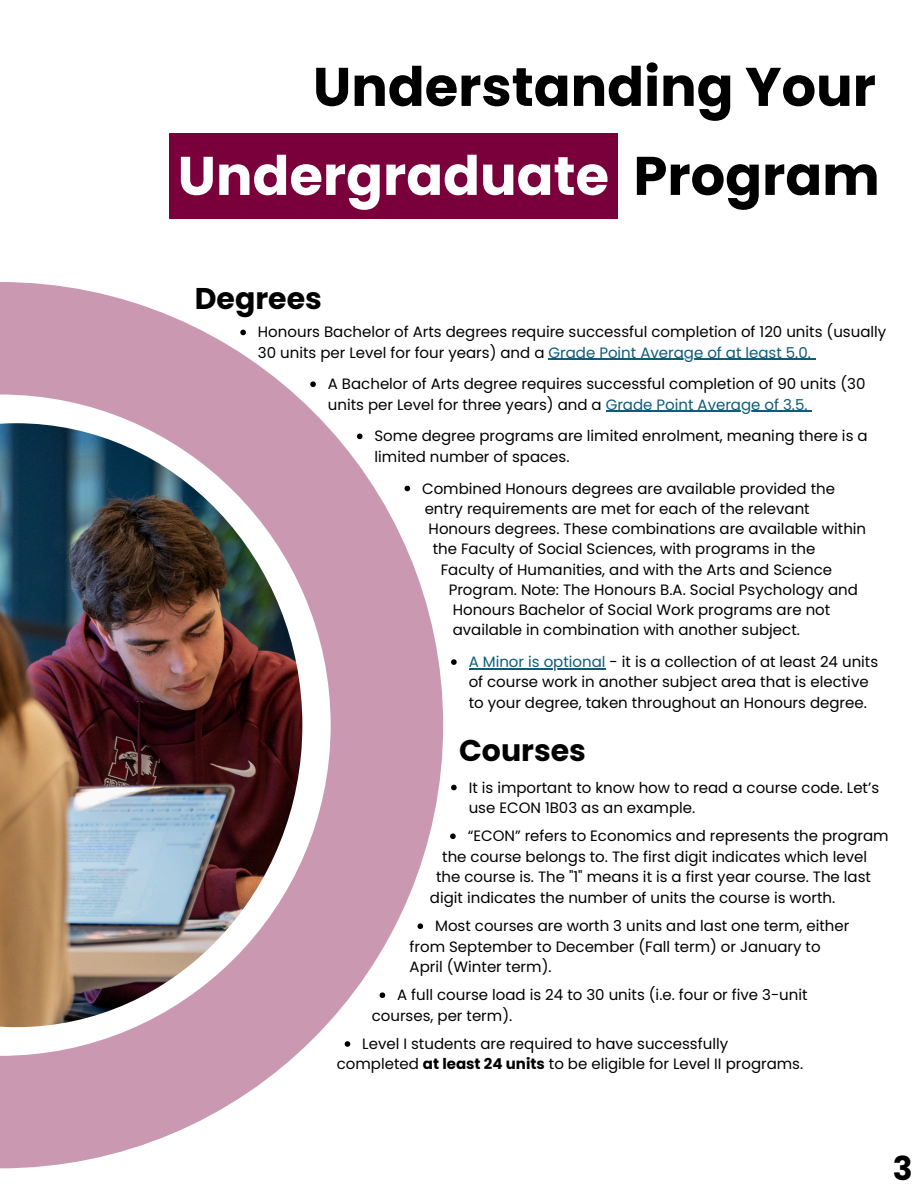
<style>
.page{position:relative;width:918px;height:1188px;background:#fff}
.page>*{position:absolute;margin:0;border:0;box-sizing:border-box;transform-origin:0 0}
.t1{font:700 54.3px "Poppins";color:#000}
.t2{font:700 54.3px "Poppins";color:#fff}
.t3{font:700 32.85px "Poppins";color:#000}
.t4{font:700 30px "Poppins";color:#000}
.t5{font:15px/20.2px "Poppins";color:#000}
.s1{color:#0d5d78}
.s2{font-weight:700}
</style>
<div class="page">
<svg style="left:0;top:282px;width:443px;height:886px"></svg>
<img style="left:0;top:423px;width:302px;height:604px">
<div style="left:169px;top:133px;width:449px;height:86px;background:#7a003c"></div>
<svg style="left:240px;top:330px;width:6px;height:5px"></svg>
<hr style="left:549px;top:359px;width:262px;height:1px;background:#0d5d78">
<svg style="left:310px;top:381px;width:6px;height:6px"></svg>
<hr style="left:606px;top:411px;width:202px;height:1px;background:#0d5d78">
<svg style="left:451px;top:659px;width:6px;height:6px"></svg>
<hr style="left:469px;top:668px;width:137px;height:1px;background:#0d5d78">
<svg style="left:357px;top:434px;width:6px;height:5px"></svg>
<svg style="left:405px;top:486px;width:5px;height:5px"></svg>
<svg style="left:380px;top:992px;width:5px;height:6px"></svg>
<svg style="left:451px;top:785px;width:6px;height:5px"></svg>
<svg style="left:450px;top:833px;width:6px;height:6px"></svg>
<svg style="left:417px;top:923px;width:6px;height:6px"></svg>
<svg style="left:345px;top:1041px;width:5px;height:6px"></svg>
<h1 class="t1" style="left:313px;top:49px;width:564px">Understanding Your</h1>
<h1 class="t2" style="left:178px;top:138px;width:433px">Undergraduate</h1>
<h2 class="t1" style="left:633px;top:138px;width:248px">Program</h2>
<p class="t4" style="left:195px;top:278px;width:129px">Degrees</p>
<p class="t5" style="left:258px;top:322px;width:630px">Honours Bachelor of Arts degrees require successful completion of 120 units (usually<br>30 units per Level for four years) and a <span class="s1">Grade Point Average of at least 5.0.</span></p>
<p class="t5" style="left:328px;top:374px;width:539px">A Bachelor of Arts degree requires successful completion of 90 units (30 units per Level for three years) and a <span class="s1">Grade Point Average of 3.5.</span></p>
<p class="t5" style="left:375px;top:426px;width:495px">Some degree programs are limited enrolment, meaning there is a limited number of spaces.</p>
<p class="t5" style="left:422px;top:478px;width:414px">Combined Honours degrees are available provided the</p>
<p class="t5" style="left:425px;top:498px;width:387px">entry requirements are met for each of the relevant</p>
<p class="t5" style="left:429px;top:519px;width:439px">Honours degrees. These combinations are available within</p>
<p class="t5" style="left:433px;top:539px;width:384px">the Faculty of Social Sciences, with programs in the</p>
<p class="t5" style="left:441px;top:559px;width:393px">Faculty of Humanities, and with the Arts and Science</p>
<h2 class="t5" style="left:449px;top:579px;width:411px">Program. Note: The Honours B.A. Social Psychology and</h2>
<p class="t5" style="left:453px;top:600px;width:379px">Honours Bachelor of Social Work programs are not</p>
<p class="t5" style="left:453px;top:620px;width:349px">available in combination with another subject.</p>
<p class="t5" style="left:469px;top:652px;width:411px"><span class="s1">A Minor is optional</span> - it is a collection of at least 24 units of course work in another subject area that is elective to your degree, taken throughout an Honours degree.</p>
<p class="t4" style="left:459px;top:729px;width:128px">Courses</p>
<p class="t5" style="left:469px;top:777px;width:412px">It is important to know how to read a course code. Let’s use ECON 1B03 as an example.</p>
<p class="t5" style="left:468px;top:826px;width:423px">“ECON” refers to Economics and represents the program</p>
<p class="t5" style="left:442px;top:846px;width:427px">the course belongs to. The first digit indicates which level</p>
<p class="t5" style="left:436px;top:867px;width:436px">the course is. The "1" means it is a first year course. The last</p>
<p class="t5" style="left:430px;top:887px;width:407px">digit indicates the number of units the course is worth.</p>
<p class="t5" style="left:435px;top:916px;width:416px">Most courses are worth 3 units and last one term, either</p>
<p class="t5" style="left:410px;top:936px;width:413px">from September to December (Fall term) or January to<br>April (Winter term).</p>
<p class="t5" style="left:397px;top:985px;width:412px">A full course load is 24 to 30 units (i.e. four or five 3-unit</p>
<p class="t5" style="left:372px;top:1005px;width:142px">courses, per term).</p>
<p class="t5" style="left:337px;top:1034px;width:468px;text-indent:25px">Level I students are required to have successfully completed <span class="s2">at least 24 units</span> to be eligible for Level II programs.</p>
<h1 class="t3" style="left:893px;top:1145px;width:21px">3</h1>
</div>
